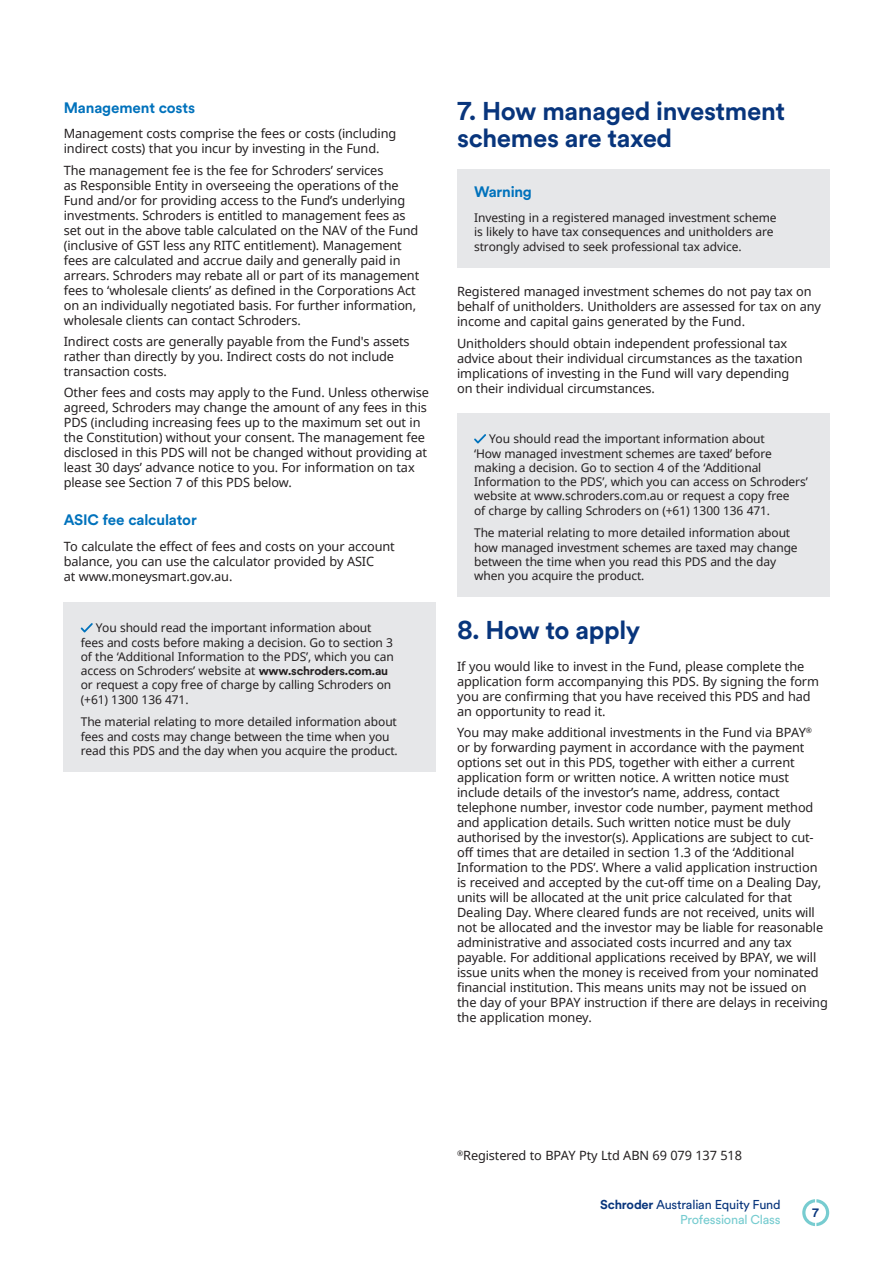
<style>
.page{position:relative;width:893px;height:1263px;background:#fff}
.page>*{position:absolute;margin:0;border:0;box-sizing:border-box;transform-origin:0 0}
.t1{font:700 25.5px/27px "Schroders Circular";letter-spacing:-.015em;color:#08357c}
.t2{font:700 15px "Schroders Circular";letter-spacing:-.01em;color:#0072bc}
.t3{font:12.75px/15px "Noto Sans";letter-spacing:-.01em;color:#231f20}
.t4{font:12.75px/15.3px "Schroders Circular";letter-spacing:-.015em;color:#08357c;text-align:right}
.t5{font:12px/14.2px "Noto Sans";letter-spacing:-.01em;color:#231f20}
.t6{font:700 12px "Schroders Circular";color:#08357c}
.s1{font-family:"Schroders Circular";font-weight:700}
.s2{font-weight:700}
.s3{color:#77ccd0}
</style>
<div class="page">
<svg style="left:802px;top:1199px;width:27px;height:27px"></svg>
<div style="left:64px;top:603px;width:372px;height:169px;background:#e6e7e9"></div>
<svg style="left:81px;top:623px;width:12px;height:9px"></svg>
<div style="left:457px;top:169px;width:372px;height:99px;background:#e6e7e9"></div>
<div style="left:457px;top:414px;width:372px;height:183px;background:#e6e7e9"></div>
<svg style="left:474px;top:434px;width:12px;height:9px"></svg>
<p class="t2" style="left:64px;top:97px;width:133px">Management costs</p>
<p class="t3" style="left:64px;top:126px;width:334px">Management costs comprise the fees or costs (including indirect costs) that you incur by investing in the Fund.</p>
<p class="t3" style="left:64px;top:162px;width:357px">The management fee is the fee for Schroders’ services<br>as Responsible Entity in overseeing the operations of the Fund and/or for providing access to the Fund’s underlying investments. Schroders is entitled to management fees as set out in the above table calculated on the NAV of the Fund (inclusive of GST less any RITC entitlement). Management fees are calculated and accrue daily and generally paid in arrears. Schroders may rebate all or part of its management fees to ‘wholesale clients’ as defined in the Corporations Act on an individually negotiated basis. For further information, wholesale clients can contact Schroders.</p>
<p class="t3" style="left:64px;top:333px;width:347px">Indirect costs are generally payable from the Fund's assets rather than directly by you. Indirect costs do not include transaction costs.</p>
<p class="t3" style="left:64px;top:385px;width:367px">Other fees and costs may apply to the Fund. Unless otherwise agreed, Schroders may change the amount of any fees in this PDS (including increasing fees up to the maximum set out in the Constitution) without your consent. The management fee disclosed in this PDS will not be changed without providing at least 30 days’ advance notice to you. For information on tax please see Section 7 of this PDS below.</p>
<p class="t2" style="left:64px;top:510px;width:135px">ASIC fee calculator</p>
<p class="t3" style="left:64px;top:538px;width:332px">To calculate the effect of fees and costs on your account balance, you can use the calculator provided by ASIC<br>at www.moneysmart.gov.au.</p>
<p class="t5" style="left:81px;top:621px;width:314px;text-indent:15px">You should read the important information about fees and costs before making a decision. Go to section 3 of the ‘Additional Information to the PDS’, which you can access on Schroders’ website at <span class="s1">www.schroders.com.au </span>or request a copy free of charge by calling Schroders on (+61) 1300 136 471.</p>
<p class="t5" style="left:81px;top:715px;width:318px">The material relating to more detailed information about fees and costs may change between the time when you read this PDS and the day when you acquire the product.</p>
<h1 class="t1" style="left:457px;top:97px;width:329px">7. How managed investment schemes are taxed</h1>
<p class="t2" style="left:474px;top:182px;width:59px">Warning</p>
<p class="t5" style="left:474px;top:210px;width:304px">Investing in a registered managed investment scheme is likely to have tax consequences and unitholders are strongly advised to seek professional tax advice.</p>
<p class="t3" style="left:457px;top:284px;width:365px">Registered managed investment schemes do not pay tax on behalf of unitholders. Unitholders are assessed for tax on any income and capital gains generated by the Fund.</p>
<p class="t3" style="left:457px;top:335px;width:347px">Unitholders should obtain independent professional tax advice about their individual circumstances as the taxation implications of investing in the Fund will vary depending on their individual circumstances.</p>
<p class="t5" style="left:474px;top:432px;width:335px;text-indent:15px">You should read the important information about<br>‘How managed investment schemes are taxed’ before making a decision. Go to section 4 of the ‘Additional Information to the PDS’, which you can access on Schroders’ website at www.schroders.com.au or request a copy free<br>of charge by calling Schroders on (+61) 1300 136 471.</p>
<p class="t5" style="left:474px;top:526px;width:325px">The material relating to more detailed information about how managed investment schemes are taxed may change between the time when you read this PDS and the day when you acquire the product.</p>
<h1 class="t1" style="left:457px;top:615px;width:185px">8. How to apply</h1>
<p class="t3" style="left:457px;top:658px;width:363px">If you would like to invest in the Fund, please complete the application form accompanying this PDS. By signing the form you are confirming that you have received this PDS and had an opportunity to read it.</p>
<p class="t3" style="left:457px;top:725px;width:372px">You may make additional investments in the Fund via BPAY<sup>® </sup>or by forwarding payment in accordance with the payment options set out in this PDS, together with either a current application form or written notice. A written notice must include details of the investor’s name, address, contact telephone number, investor code number, payment method and application details. Such written notice must be duly authorised by the investor(s). Applications are subject to cut&shy;off times that are detailed in section 1.3 of the ‘Additional Information to the PDS’. Where a valid application instruction is received and accepted by the cut-off time on a Dealing Day, units will be allocated at the unit price calculated for that Dealing Day. Where cleared funds are not received, units will not be allocated and the investor may be liable for reasonable administrative and associated costs incurred and any tax payable. For additional applications received by BPAY, we will issue units when the money is received from your nominated financial institution. This means units may not be issued on the day of your BPAY instruction if there are delays in receiving the application money.</p>
<p class="t3" style="left:457px;top:1148px;width:286px"><sup>®</sup>Registered to BPAY Pty Ltd ABN 69 079 137 518</p>
<p class="t4" style="left:600px;top:1196px;width:182px"><span class="s2">Schroder</span> Australian Equity Fund<br><span class="s3">Professional Class</span></p>
<p class="t6" style="left:812px;top:1204px;width:8px">7</p>
</div>
